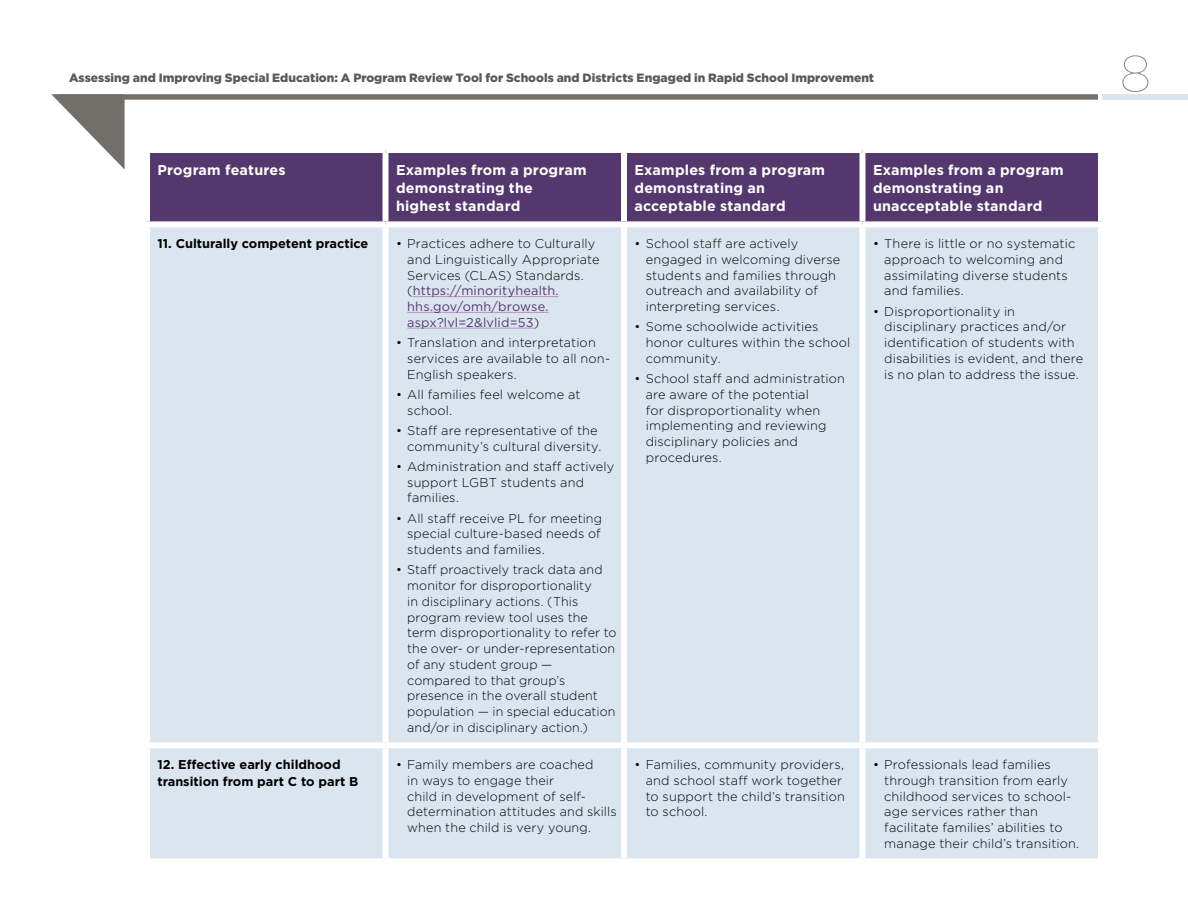
<style>
.page{position:relative;width:1188px;height:918px;background:#fff}
.page>*{position:absolute;margin:0;border:0;box-sizing:border-box;transform-origin:0 0}
.t1{font:100 51px "Gotham";color:#888a8c}
.Table_Header_9_5_pt{font:700 14.25px/18px "Gotham";letter-spacing:.015em;color:#fff}
.t2{font:300 12.75px/15.8px "Gotham";letter-spacing:.01em;color:#000}
.table_left_column{font:700 12.75px/17.2px "Gotham";color:#000}
.t3{font:900 12px "Gotham";color:#58595b}
.s1{font-weight:400;color:#54386d}
</style>
<div class="page">
<div style="left:1102px;top:94px;width:86px;height:6px;background:#dbe5f0"></div>
<svg style="left:51px;top:94px;width:1047px;height:75px"></svg>
<div style="left:150px;top:153px;width:948px;height:68px;background:#54386d"></div>
<div style="left:150px;top:227px;width:948px;height:631px;background:#dbe5f0"></div>
<div style="left:382px;top:153px;width:6px;height:68px;background:#fff"></div>
<div style="left:621px;top:153px;width:6px;height:68px;background:#fff"></div>
<div style="left:860px;top:153px;width:6px;height:68px;background:#fff"></div>
<div style="left:621px;top:227px;width:6px;height:515px;background:#fff"></div>
<div style="left:860px;top:227px;width:6px;height:515px;background:#fff"></div>
<div style="left:144px;top:742px;width:242px;height:6px;background:#fff"></div>
<div style="left:386px;top:742px;width:238px;height:6px;background:#fff"></div>
<div style="left:624px;top:742px;width:238px;height:6px;background:#fff"></div>
<div style="left:621px;top:748px;width:6px;height:110px;background:#fff"></div>
<div style="left:862px;top:742px;width:242px;height:6px;background:#fff"></div>
<div style="left:860px;top:748px;width:6px;height:110px;background:#fff"></div>
<div style="left:144px;top:147px;width:242px;height:6px;background:#fff"></div>
<div style="left:144px;top:153px;width:6px;height:68px;background:#fff"></div>
<div style="left:386px;top:147px;width:238px;height:6px;background:#fff"></div>
<div style="left:624px;top:147px;width:238px;height:6px;background:#fff"></div>
<div style="left:862px;top:147px;width:242px;height:6px;background:#fff"></div>
<div style="left:382px;top:227px;width:6px;height:515px;background:#fff"></div>
<div style="left:382px;top:748px;width:6px;height:110px;background:#fff"></div>
<hr style="left:413px;top:296px;width:146px;height:1px;background:#b192c4">
<hr style="left:407px;top:312px;width:142px;height:1px;background:#b192c4">
<hr style="left:407px;top:328px;width:127px;height:1px;background:#b192c4">
<p class="t3" style="left:69px;top:69px;width:807px">Assessing and Improving Special Education: A Program Review Tool for Schools and Districts Engaged in Rapid School Improvement</p>
<h2 class="Table_Header_9_5_pt" style="left:158px;top:161px;width:130px">Program features</h2>
<h2 class="Table_Header_9_5_pt" style="left:396px;top:161px;width:192px">Examples from a program demonstrating the highest standard</h2>
<h2 class="Table_Header_9_5_pt" style="left:634px;top:161px;width:192px">Examples from a program demonstrating an acceptable standard</h2>
<h2 class="Table_Header_9_5_pt" style="left:873px;top:161px;width:192px">Examples from a program demonstrating an unacceptable standard</h2>
<p class="table_left_column" style="left:158px;top:235px;width:212px">11. Culturally competent practice</p>
<p class="t2" style="left:407px;top:235px;width:194px;text-indent:-11px">• Practices adhere to Culturally and Linguistically Appropriate<br>Services (CLAS) Standards. (<span class="s1">https://minorityhealth. hhs.gov/omh/browse. aspx?lvl=2&amp;lvlid=53</span>)</p>
<p class="t2" style="left:407px;top:334px;width:205px;text-indent:-11px">• Translation and interpretation services are available to all non-<br>English speakers.</p>
<p class="t2" style="left:407px;top:386px;width:175px;text-indent:-11px">• All families feel welcome at school.</p>
<p class="t2" style="left:396px;top:422px;width:207px;text-align:right">• Staff are representative of the community’s cultural diversity.</p>
<p class="t2" style="left:407px;top:458px;width:209px;text-indent:-11px">• Administration and staff actively support LGBT students and families.</p>
<p class="t2" style="left:407px;top:510px;width:196px;text-align:justify;text-indent:-11px">• All staff receive PL for meeting special culture-based needs of students and families.</p>
<p class="t2" style="left:407px;top:562px;width:211px;text-indent:-11px">• Staff proactively track data and monitor for disproportionality<br>in disciplinary actions. (This program review tool uses the term disproportionality to refer to the over- or under-representation of any student group — compared to that group’s presence in the overall student population — in special education and/or in disciplinary action.)</p>
<p class="t2" style="left:646px;top:235px;width:196px;text-indent:-11px">• School staff are actively engaged in welcoming diverse students and families through outreach and availability of interpreting services.</p>
<p class="t2" style="left:646px;top:319px;width:206px;text-indent:-11px">• Some schoolwide activities honor cultures within the school community.</p>
<p class="t2" style="left:646px;top:370px;width:201px;text-indent:-11px">• School staff and administration are aware of the potential<br>for disproportionality when implementing and reviewing disciplinary policies and procedures.</p>
<p class="t2" style="left:884px;top:235px;width:193px;text-indent:-11px">• There is little or no systematic approach to welcoming and assimilating diverse students and families.</p>
<p class="t2" style="left:884px;top:303px;width:201px;text-indent:-11px">• Disproportionality in disciplinary practices and/or identification of students with disabilities is evident, and there is no plan to address the issue.</p>
<p class="table_left_column" style="left:158px;top:756px;width:202px">12. Effective early childhood transition from part C to part B</p>
<p class="t2" style="left:407px;top:756px;width:211px;text-indent:-11px">• Family members are coached<br>in ways to engage their<br>child in development of self&shy;determination attitudes and skills when the child is very young.</p>
<p class="t2" style="left:646px;top:756px;width:201px;text-indent:-11px">• Families, community providers, and school staff work together to support the child’s transition to school.</p>
<p class="t2" style="left:884px;top:756px;width:196px;text-indent:-11px">• Professionals lead families through transition from early childhood services to school&shy;age services rather than facilitate families’ abilities to manage their child’s transition.</p>
<h1 class="t1" style="left:1119px;top:42px;width:33px">8</h1>
</div>
